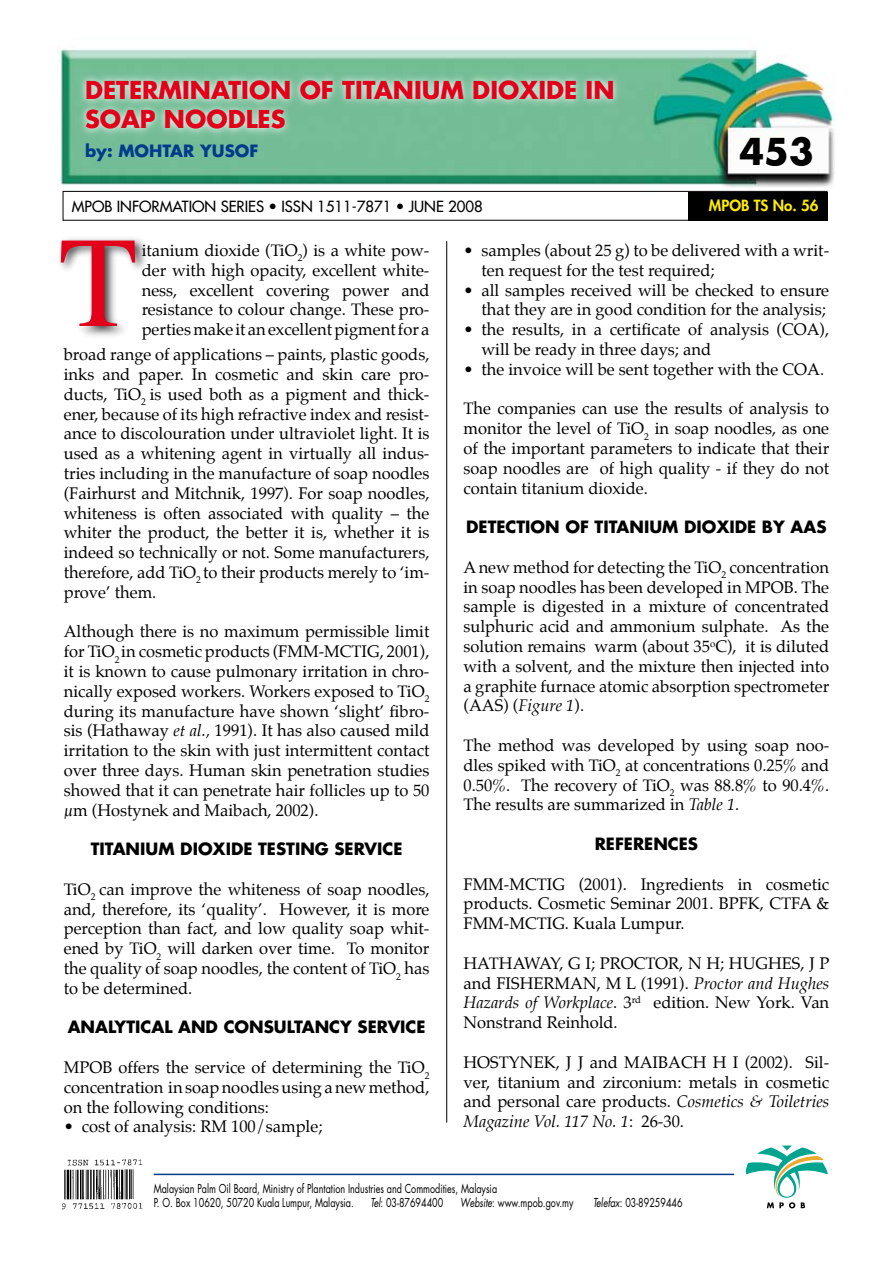
<style>
.page{position:relative;width:893px;height:1263px;background:#fff}
.page>*{position:absolute;margin:0;border:0;box-sizing:border-box;transform-origin:0 0}
.t1{font:129px "Times";color:#e2001a}
.t2{font:700 36px "Futura";color:#000}
.t3{font:700 24px/28.8px "Futura";color:#e2001a}
.t4{font:16.5px/19.8px "Palatino";color:#000;text-align:justify}
.t5{font:700 16.5px "Futura";color:#000}
.t6{font:700 16.5px "Futura";color:#003a8d}
.t7{font:15px "Futura";color:#000}
.t8{font:800 15px "Futura";color:#ffec00}
.t9{font:12px/14.4px "Futura";color:#000;scale:.75 1}
.s1{font-style:italic}
</style>
<div class="page">
<img style="left:57px;top:47px;width:778px;height:148px">
<div style="left:63px;top:191px;width:764px;height:30px;border:1px solid #000"></div>
<div style="left:688px;top:192px;width:140px;height:28px;background:#000"></div>
<svg style="left:77px;top:71px;width:546px;height:67px;background:#90c9ab"></svg>
<div style="left:55px;top:235px;width:94px;height:105px;background:#000;opacity:.75"></div>
<img style="left:61px;top:1159px;width:82px;height:50px">
<svg style="left:746px;top:1145px;width:82px;height:63px"></svg>
<hr style="left:154px;top:1174px;width:580px;height:1px;background:#003a8d">
<hr style="left:446px;top:241px;width:1px;height:881px;background:#000">
<h3 class="t3" style="left:85px;top:75px;width:531px">DETERMINATION OF TITANIUM DIOXIDE IN<br>SOAP NOODLES</h3>
<p class="t6" style="left:85px;top:140px;width:175px">BY: MOHTAR YUSOF</p>
<h2 class="t2" style="left:740px;top:126px;width:76px">453</h2>
<p class="t7" style="left:72px;top:197px;width:413px">MPOB INFORMATION SERIES • ISSN 1511-7871 • JUNE 2008</p>
<p class="t8" style="left:709px;top:195px;width:111px">MPOB TS No. 56</p>
<h1 class="t1" style="left:59px;top:162px;width:80px">T</h1>
<p class="t4" style="left:142px;top:242px;width:289px">itanium dioxide (TiO<sub>2</sub>) is a white pow&shy;der with high opacity, excellent white&shy;ness, excellent covering power and resistance to colour change. These pro&shy;perties make it an excellent pigment for a</p>
<p class="t4" style="left:481px;top:242px;width:349px;text-indent:-18px">• samples (about 25 g) to be delivered with a writ&shy;ten request for the test required;</p>
<p class="t4" style="left:463px;top:281px;width:367px;text-align:right">• all samples received will be checked to ensure that they are in good condition for the analysis;</p>
<p class="t4" style="left:481px;top:321px;width:349px;text-indent:-18px">• the results, in a certificate of analysis (COA), will be ready in three days; and</p>
<p class="t4" style="left:463px;top:361px;width:362px">• the invoice will be sent together with the COA.</p>
<p class="t4" style="left:463px;top:400px;width:367px">The companies can use the results of analysis to monitor the level of TiO<sub>2</sub> in soap noodles, as one of the important parameters to indicate that their soap noodles are of high quality - if they do not contain titanium dioxide.</p>
<p class="t5" style="left:466px;top:515px;width:362px">DETECTION OF TITANIUM DIOXIDE BY AAS</p>
<p class="t4" style="left:463px;top:559px;width:367px">A new method for detecting the TiO<sub>2</sub> concentration in soap noodles has been developed in MPOB. The sample is digested in a mixture of concentrated sulphuric acid and ammonium sulphate. As the solution remains warm (about 35<sup>o</sup>C), it is diluted with a solvent, and the mixture then injected into a graphite furnace atomic absorption spectrometer (AAS) (<span class="s1">Figure 1</span>).</p>
<p class="t4" style="left:463px;top:737px;width:367px">The method was developed by using soap noo&shy;dles spiked with TiO<sub>2</sub> at concentrations 0.25% and 0.50%. The recovery of TiO<sub>2</sub> was 88.8% to 90.4%.<br>The results are summarized in <span class="s1">Table 1</span>.</p>
<p class="t5" style="left:595px;top:832px;width:23px">REFERENCES</p>
<p class="t4" style="left:463px;top:875px;width:367px">FMM-MCTIG (2001). Ingredients in cosmetic products. Cosmetic Seminar 2001. BPFK, CTFA &amp; FMM-MCTIG. Kuala Lumpur.</p>
<p class="t4" style="left:463px;top:955px;width:28px">Hathawa</p>
<p class="t4" style="left:550px;top:955px;width:73px">y, G I; Proctor</p>
<p class="t4" style="left:679px;top:955px;width:152px">, N H; Hughes, J P</p>
<p class="t4" style="left:463px;top:974px;width:95px">and Fisherman</p>
<p class="t4" style="left:64px;top:346px;width:367px">broad range of applications – paints, plastic goods, inks and paper. In cosmetic and skin care pro&shy;ducts, TiO<sub>2</sub> is used both as a pigment and thick&shy;ener, because of its high refractive index and resist&shy;ance to discolouration under ultraviolet light. It is used as a whitening agent in virtually all indus&shy;tries including in the manufacture of soap noodles (Fairhurst and Mitchnik, 1997). For soap noodles, whiteness is often associated with quality – the whiter the product, the better it is, whether it is indeed so technically or not. Some manufacturers, therefore, add TiO<sub>2</sub> to their products merely to ‘im&shy;prove’ them.</p>
<p class="t4" style="left:64px;top:623px;width:367px">Although there is no maximum permissible limit for TiO<sub>2</sub> in cosmetic products (FMM-MCTIG, 2001), it is known to cause pulmonary irritation in chro&shy;nically exposed workers. Workers exposed to TiO<sub>2 </sub>during its manufacture have shown ‘slight’ fibro&shy;sis (Hathaway <span class="s1">et al.,</span> 1991). It has also caused mild irritation to the skin with just intermittent contact over three days. Human skin penetration studies showed that it can penetrate hair follicles up to 50 µm (Hostynek and Maibach, 2002).</p>
<p class="t5" style="left:91px;top:837px;width:313px">TITANIUM DIOXIDE TESTING SERVICE</p>
<p class="t4" style="left:64px;top:881px;width:367px">TiO<sub>2</sub> can improve the whiteness of soap noodles, and, therefore, its ‘quality’. However, it is more perception than fact, and low quality soap whit&shy;ened by TiO<sub>2</sub> will darken over time. To monitor the quality of soap noodles, the content of TiO<sub>2</sub> has to be determined.</p>
<p class="t5" style="left:68px;top:1016px;width:24px">ANALYTICAL</p>
<p class="t5" style="left:178px;top:1016px;width:15px">AND</p>
<p class="t5" style="left:224px;top:1016px;width:24px">CONSULTANCY</p>
<p class="t5" style="left:358px;top:1016px;width:21px">SERVICE</p>
<p class="t4" style="left:64px;top:1059px;width:367px">MPOB offers the service of determining the TiO<sub>2 </sub>concentration in soap noodles using a new method, on the following conditions:</p>
<p class="t4" style="left:64px;top:1118px;width:260px">• cost of analysis: RM 100/sample;</p>
<p class="t4" style="left:463px;top:974px;width:367px;text-indent:133px">, M L (1991). <span class="s1">Proctor and Hughes Hazards of Workplace</span>. 3<sup>rd</sup> edition. New York. Van Nonstrand Reinhold.</p>
<p class="t4" style="left:463px;top:1054px;width:367px">HOSTYNEK, J J and MAIBACH H I (2002). Sil&shy;ver, titanium and zirconium: metals in cosmetic and personal care products. <span class="s1">Cosmetics &amp; Toiletries Magazine Vol. 117 No. 1</span>: 26-30.</p>
<p class="t9" style="left:154px;top:1181px;width:459px">Malaysian Palm Oil Board, Ministry of Plantation Industries and Commodities, Malaysia<br>P. O. Box 10620, 50720 Kuala Lumpur, Malaysia.</p>
<p class="t9" style="left:371px;top:1195px;width:99px"><span class="s1">Tel</span>: 03-87694400</p>
<p class="t9" style="left:460px;top:1195px;width:153px"><span class="s1">Website</span>: www.mpob.gov.my</p>
<p class="t9" style="left:593px;top:1195px;width:121px"><span class="s1">Telefax</span>: 03-89259446</p>
</div>
